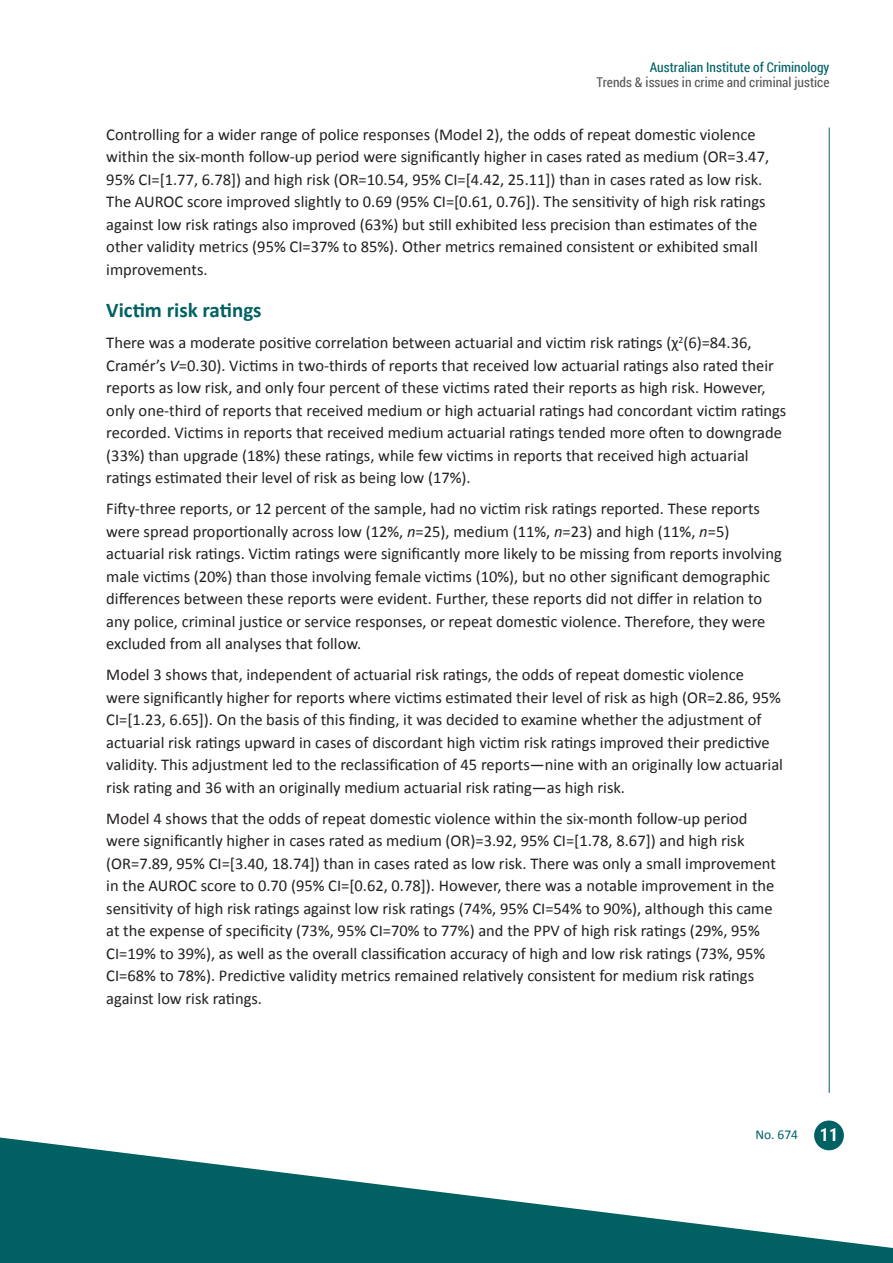
<style>
.page{position:relative;width:893px;height:1263px;background:#fff}
.page>*{position:absolute;margin:0;border:0;box-sizing:border-box;transform-origin:0 0}
.t1{font:700 21px "Calibri";color:#006062}
.body{font:16.5px/22.5px "Calibri";color:#231f20}
.t2{font:13.5px "Roboto Condensed";color:#57585a}
.t3{font:13.5px "Roboto Condensed";color:#006062}
.t4{font:13.5px "Calibri";color:#006062}
.s1{font-style:italic}
.s2{font-family:"Roboto Condensed";font-weight:700;font-size:18px;color:#fff}
</style>
<div class="page">
<hr style="left:829px;top:128px;width:1px;height:965px;background:#006062">
<div style="left:814px;top:1120px;width:30px;height:30px;background:#006062;border-radius:50%"></div>
<svg style="left:0;top:1137px;width:893px;height:126px;fill:#006062"></svg>
<p class="t3" style="left:650px;top:58px;width:181px">Australian Institute of Criminology</p>
<p class="t2" style="left:597px;top:73px;width:234px">Trends &amp; issues in crime and criminal justice</p>
<p class="body" style="left:106px;top:123px;width:664px">Controlling for a wider range of police responses (Model 2), the odds of repeat domestic violence within the six-month follow-up period were significantly higher in cases rated as medium (OR=3.47, 95% CI=[1.77, 6.78]) and high risk (OR=10.54, 95% CI=[4.42, 25.11]) than in cases rated as low risk.<br>The AUROC score improved slightly to 0.69 (95% CI=[0.61, 0.76]). The sensitivity of high risk ratings against low risk ratings also improved (63%) but still exhibited less precision than estimates of the other validity metrics (95% CI=37% to 85%). Other metrics remained consistent or exhibited small improvements.</p>
<h2 class="t1" style="left:106px;top:297px;width:157px">Victim risk ratings</h2>
<p class="body" style="left:106px;top:332px;width:682px">There was a moderate positive correlation between actuarial and victim risk ratings (χ<sup>2</sup>(6)=84.36, Cramér’s <span class="s1">V</span>=0.30). Victims in two-thirds of reports that received low actuarial ratings also rated their reports as low risk, and only four percent of these victims rated their reports as high risk. However, only one-third of reports that received medium or high actuarial ratings had concordant victim ratings recorded. Victims in reports that received medium actuarial ratings tended more often to downgrade (33%) than upgrade (18%) these ratings, while few victims in reports that received high actuarial ratings estimated their level of risk as being low (17%).</p>
<p class="body" style="left:106px;top:498px;width:677px">Fifty-three reports, or 12 percent of the sample, had no victim risk ratings reported. These reports were spread proportionally across low (12%, <span class="s1">n</span>=25), medium (11%, <span class="s1">n</span>=23) and high (11%, <span class="s1">n</span>=5) actuarial risk ratings. Victim ratings were significantly more likely to be missing from reports involving male victims (20%) than those involving female victims (10%), but no other significant demographic differences between these reports were evident. Further, these reports did not differ in relation to any police, criminal justice or service responses, or repeat domestic violence. Therefore, they were excluded from all analyses that follow.</p>
<p class="body" style="left:106px;top:664px;width:678px">Model 3 shows that, independent of actuarial risk ratings, the odds of repeat domestic violence<br>were significantly higher for reports where victims estimated their level of risk as high (OR=2.86, 95% CI=[1.23, 6.65]). On the basis of this finding, it was decided to examine whether the adjustment of actuarial risk ratings upward in cases of discordant high victim risk ratings improved their predictive validity. This adjustment led to the reclassification of 45 reports—nine with an originally low actuarial risk rating and 36 with an originally medium actuarial risk rating—as high risk.</p>
<p class="body" style="left:106px;top:807px;width:671px">Model 4 shows that the odds of repeat domestic violence within the six-month follow-up period were significantly higher in cases rated as medium (OR)=3.92, 95% CI=[1.78, 8.67]) and high risk (OR=7.89, 95% CI=[3.40, 18.74]) than in cases rated as low risk. There was only a small improvement in the AUROC score to 0.70 (95% CI=[0.62, 0.78]). However, there was a notable improvement in the sensitivity of high risk ratings against low risk ratings (74%, 95% CI=54% to 90%), although this came at the expense of specificity (73%, 95% CI=70% to 77%) and the PPV of high risk ratings (29%, 95% CI=19% to 39%), as well as the overall classification accuracy of high and low risk ratings (73%, 95% CI=68% to 78%). Predictive validity metrics remained relatively consistent for medium risk ratings against low risk ratings.</p>
<p class="t4" style="left:755px;top:1126px;width:84px">No. 674 <span class="s2">11</span></p>
</div>
